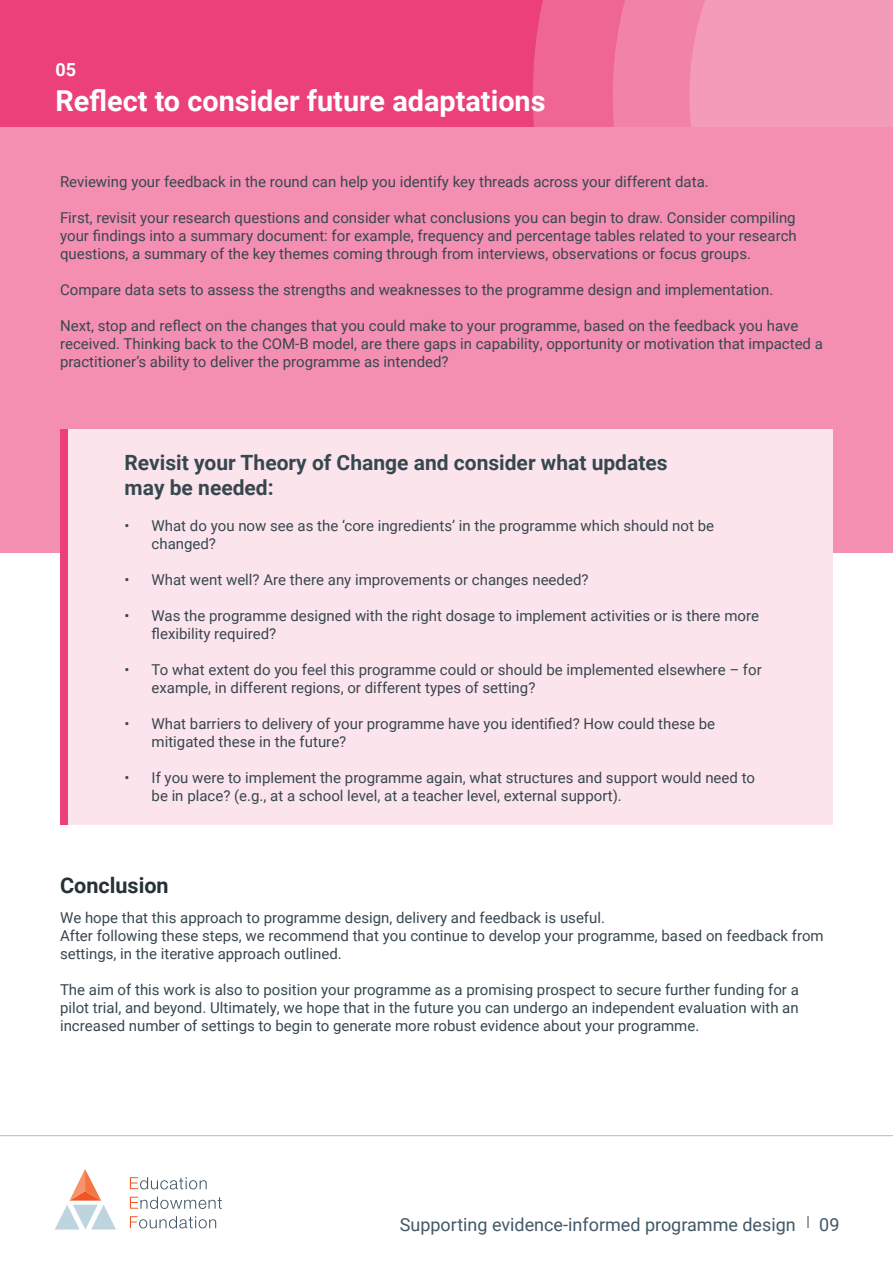
<style>
.page{position:relative;width:893px;height:1263px;background:#fff}
.page>*{position:absolute;margin:0;border:0;box-sizing:border-box;transform-origin:0 0}
.t1{font:700 28.8px "Roboto";color:#fff}
.t2{font:700 21.6px "Roboto";color:#263238}
.t3{font:700 21px/25.2px "Roboto";color:#37474f}
.t4{font:18px "Roboto";color:#415866}
.t5{font:700 18px "Roboto";color:#fff}
.t6{font:15px/18px "Roboto";color:#37474f}
</style>
<div class="page">
<div style="left:0;top:0;width:892px;height:128px;background:#ec407a"></div>
<div style="left:532px;top:0;width:80px;height:128px;background:#ef6594"></div>
<svg style="left:612px;top:0;width:57px;height:128px;background:#f181a6"></svg>
<svg style="left:669px;top:0;width:223px;height:128px;background:#f398b7"></svg>
<div style="left:0;top:128px;width:892px;height:426px;background:#f48fb1"></div>
<div style="left:60px;top:429px;width:772px;height:396px;background:#fce4ec"></div>
<svg style="left:0;top:1136px;width:892px;height:93px"></svg>
<svg style="left:55px;top:1169px;width:61px;height:61px"></svg>
<svg style="left:130px;top:1177px;width:92px;height:51px"></svg>
<svg style="left:807px;top:1216px;width:1px;height:12px"></svg>
<div style="left:60px;top:429px;width:8px;height:396px;background:#ec407a"></div>
<p class="t5" style="left:56px;top:57px;width:22px">05</p>
<p class="t1" style="left:56px;top:81px;width:491px">Reflect to consider future adaptations</p>
<p class="t6" style="left:60px;top:172px;width:650px">Reviewing your feedback in the round can help you identify key threads across your different data.</p>
<p class="t6" style="left:60px;top:208px;width:738px;text-align:justify">First, revisit your research questions and consider what conclusions you can begin to draw. Consider compiling your findings into a summary document: for example, frequency and percentage tables related to your research questions, a summary of the key themes coming through from interviews, observations or focus groups.</p>
<p class="t6" style="left:60px;top:280px;width:714px">Compare data sets to assess the strengths and weaknesses to the programme design and implementation.</p>
<p class="t6" style="left:60px;top:316px;width:764px">Next, stop and reflect on the changes that you could make to your programme, based on the feedback you have received. Thinking back to the COM-B model, are there gaps in capability, opportunity or motivation that impacted a practitioner’s ability to deliver the programme as intended?</p>
<p class="t3" style="left:124px;top:449px;width:544px">Revisit your Theory of Change and consider what updates may be needed:</p>
<p class="t6" style="left:152px;top:516px;width:564px;text-indent:-27px">• What do you now see as the ‘core ingredients’ in the programme which should not be changed?</p>
<p class="t6" style="left:124px;top:570px;width:465px">• What went well? Are there any improvements or changes needed?</p>
<p class="t6" style="left:152px;top:606px;width:609px;text-indent:-27px">• Was the programme designed with the right dosage to implement activities or is there more flexibility required?</p>
<p class="t6" style="left:152px;top:660px;width:611px;text-indent:-27px">• To what extent do you feel this programme could or should be implemented elsewhere – for example, in different regions, or different types of setting?</p>
<p class="t6" style="left:152px;top:714px;width:565px;text-indent:-27px">• What barriers to delivery of your programme have you identified? How could these be mitigated these in the future?</p>
<p class="t6" style="left:152px;top:768px;width:605px;text-indent:-27px">• If you were to implement the programme again, what structures and support would need to be in place? (e.g., at a school level, at a teacher level, external support).</p>
<p class="t2" style="left:60px;top:870px;width:110px">Conclusion</p>
<p class="t6" style="left:60px;top:908px;width:546px">We hope that this approach to programme design, delivery and feedback is useful.</p>
<p class="t6" style="left:60px;top:926px;width:765px">After following these steps, we recommend that you continue to develop your programme, based on feedback from settings, in the iterative approach outlined.</p>
<p class="t6" style="left:60px;top:980px;width:740px;text-align:justify">The aim of this work is also to position your programme as a promising prospect to secure further funding for a pilot trial, and beyond. Ultimately, we hope that in the future you can undergo an independent evaluation with an increased number of settings to begin to generate more robust evidence about your programme.</p>
<p class="t4" style="left:400px;top:1212px;width:397px">Supporting evidence-informed programme design</p>
<p class="t4" style="left:819px;top:1212px;width:22px">09</p>
</div>
